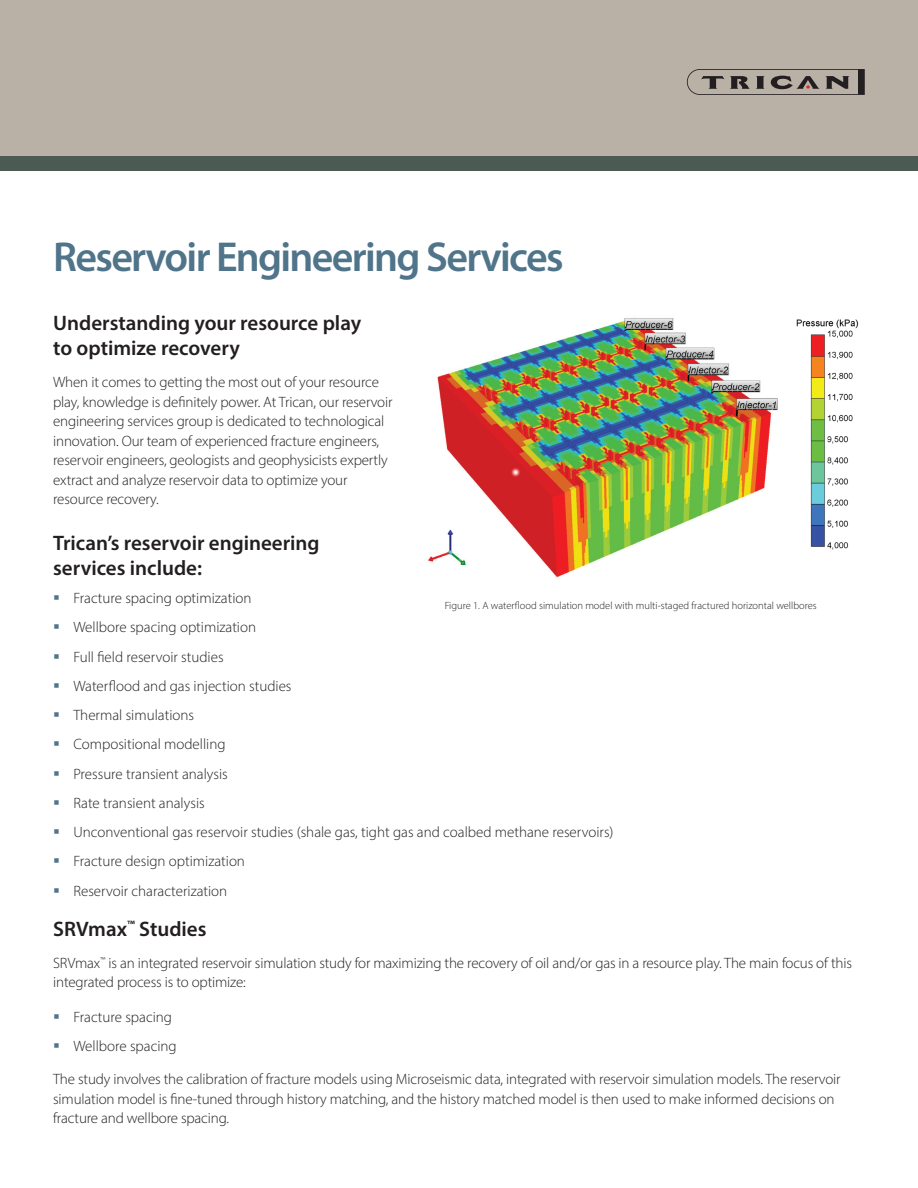
<style>
.page{position:relative;width:918px;height:1188px;background:#fff}
.page>*{position:absolute;margin:0;border:0;box-sizing:border-box;transform-origin:0 0}
.t1{font:600 42px "Myriad Pro";letter-spacing:-.04em;color:#50748a}
.t2{font:600 21px/25.5px "Myriad Pro";color:#231f20}
.t3{font:300 15px/29.2px "Myriad Pro";letter-spacing:-.01em;color:#231f20}
.t4{font:300 10.5px "Myriad Pro";color:#231f20}
</style>
<div class="page">
<img style="left:428px;top:318px;width:350px;height:260px">
<img style="left:796px;top:319px;width:63px;height:231px">
<div style="left:0;top:0;width:918px;height:158px;background:#bab1a6"></div>
<div style="left:0;top:156px;width:918px;height:14px;background:#4b5a52"></div>
<svg style="left:687px;top:69px;width:178px;height:26px"></svg>
<h1 class="t1" style="left:53px;top:230px;width:512px">Reservoir Engineering Services</h1>
<h2 class="t2" style="left:53px;top:310px;width:310px">Understanding your resource play to optimize recovery</h2>
<p class="t3" style="left:53px;top:372px;width:341px;line-height:19.5px">When it comes to getting the most out of your resource play, knowledge is definitely power. At Trican, our reservoir engineering services group is dedicated to technological innovation. Our team of experienced fracture engineers, reservoir engineers, geologists and geophysicists expertly extract and analyze reservoir data to optimize your resource recovery.</p>
<h2 class="t2" style="left:53px;top:529px;width:268px">Trican’s reservoir engineering services include:</h2>
<p class="t3" style="left:73px;top:583px;width:542px">Fracture spacing optimization<br>Wellbore spacing optimization<br>Full field reservoir studies<br>Waterflood and gas injection studies<br>Thermal simulations<br>Compositional modelling<br>Pressure transient analysis<br>Rate transient analysis<br>Unconventional gas reservoir studies (shale gas, tight gas and coalbed methane reservoirs)<br>Fracture design optimization<br>Reservoir characterization</p>
<h2 class="t2" style="left:53px;top:916px;width:155px">SRVmax<sup>™</sup> Studies</h2>
<p class="t3" style="left:53px;top:953px;width:800px;line-height:19.5px">SRVmax<sup>™</sup> is an integrated reservoir simulation study for maximizing the recovery of oil and/or gas in a resource play. The main focus of this integrated process is to optimize:</p>
<p class="t3" style="left:73px;top:1002px;width:105px">Fracture spacing<br>Wellbore spacing</p>
<p class="t3" style="left:53px;top:1069px;width:789px;line-height:19.5px">The study involves the calibration of fracture models using Microseismic data, integrated with reservoir simulation models. The reservoir simulation model is fine-tuned through history matching, and the history matched model is then used to make informed decisions on fracture and wellbore spacing.</p>
<p class="t4" style="left:445px;top:600px;width:374px">Figure 1. A waterflood simulation model with multi-staged fractured horizontal wellbores</p>
</div>
